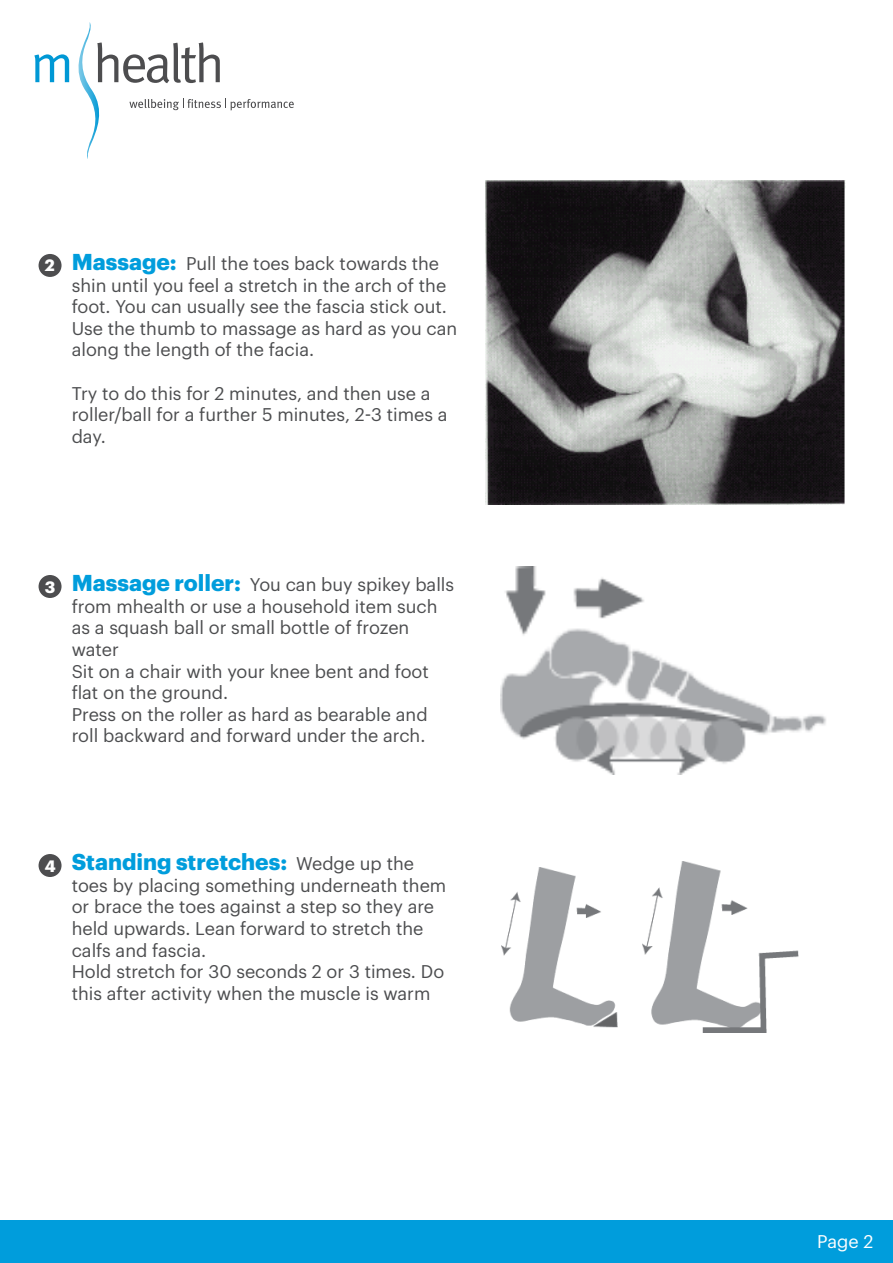
<style>
.page{position:relative;width:893px;height:1263px;background:#fff}
.page>*{position:absolute;margin:0;border:0;box-sizing:border-box;transform-origin:0 0}
.t1{font:700 22.5px "Graphik";color:#009ddc}
.t2{font:18px/21.6px "Graphik";color:#4c4d4f}
.t3{font:18px "Graphik";color:#fff}
.t4{font:700 16.2px "Graphik";color:#fff}
.s1{font-weight:700;font-size:22.5px;color:#009ddc}
.s2{font-weight:400;font-size:18px;color:#4c4d4f}
</style>
<div class="page">
<div style="left:0;top:1220px;width:893px;height:43px;background:#009ddc"></div>
<svg style="left:34px;top:22px;width:260px;height:137px"></svg>
<div style="left:39px;top:254px;width:23px;height:23px;background:#4d4d4f;border-radius:50%"></div>
<img style="left:485px;top:181px;width:360px;height:324px">
<div style="left:39px;top:575px;width:23px;height:23px;background:#4d4d4f;border-radius:50%"></div>
<img style="left:500px;top:566px;width:326px;height:209px">
<div style="left:39px;top:854px;width:23px;height:23px;background:#4d4d4f;border-radius:50%"></div>
<img style="left:502px;top:867px;width:115px;height:160px">
<img style="left:643px;top:861px;width:156px;height:171px">
<p class="t4" style="left:45px;top:253px;width:11px">2</p>
<p class="t2" style="left:72px;top:251px;width:387px"><span class="s1">Massage:</span> Pull the toes back towards the shin until you feel a stretch in the arch of the foot. You can usually see the fascia stick out.<br>Use the thumb to massage as hard as you can along the length of the facia.</p>
<p class="t2" style="left:72px;top:381px;width:377px">Try to do this for 2 minutes, and then use a roller/ball for a further 5 minutes, 2-3 times a day.</p>
<p class="t4" style="left:45px;top:574px;width:12px">3</p>
<p class="t2" style="left:72px;top:572px;width:384px"><span class="s1">Massage roller:</span> You can buy spikey balls from mhealth or use a household item such as a squash ball or small bottle of frozen water<br>Sit on a chair with your knee bent and foot flat on the ground.<br>Press on the roller as hard as bearable and roll backward and forward under the arch.</p>
<p class="t4" style="left:45px;top:853px;width:12px">4</p>
<p class="t1" style="left:72px;top:844px;width:344px">Standing stretches: <span class="s2">Wedge up the</span></p>
<p class="t2" style="left:72px;top:873px;width:376px">toes by placing something underneath them or brace the toes against a step so they are held upwards. Lean forward to stretch the calfs and fascia.<br>Hold stretch for 30 seconds 2 or 3 times. Do this after activity when the muscle is warm</p>
<p class="t3" style="left:817px;top:1228px;width:58px">Page 2</p>
</div>
